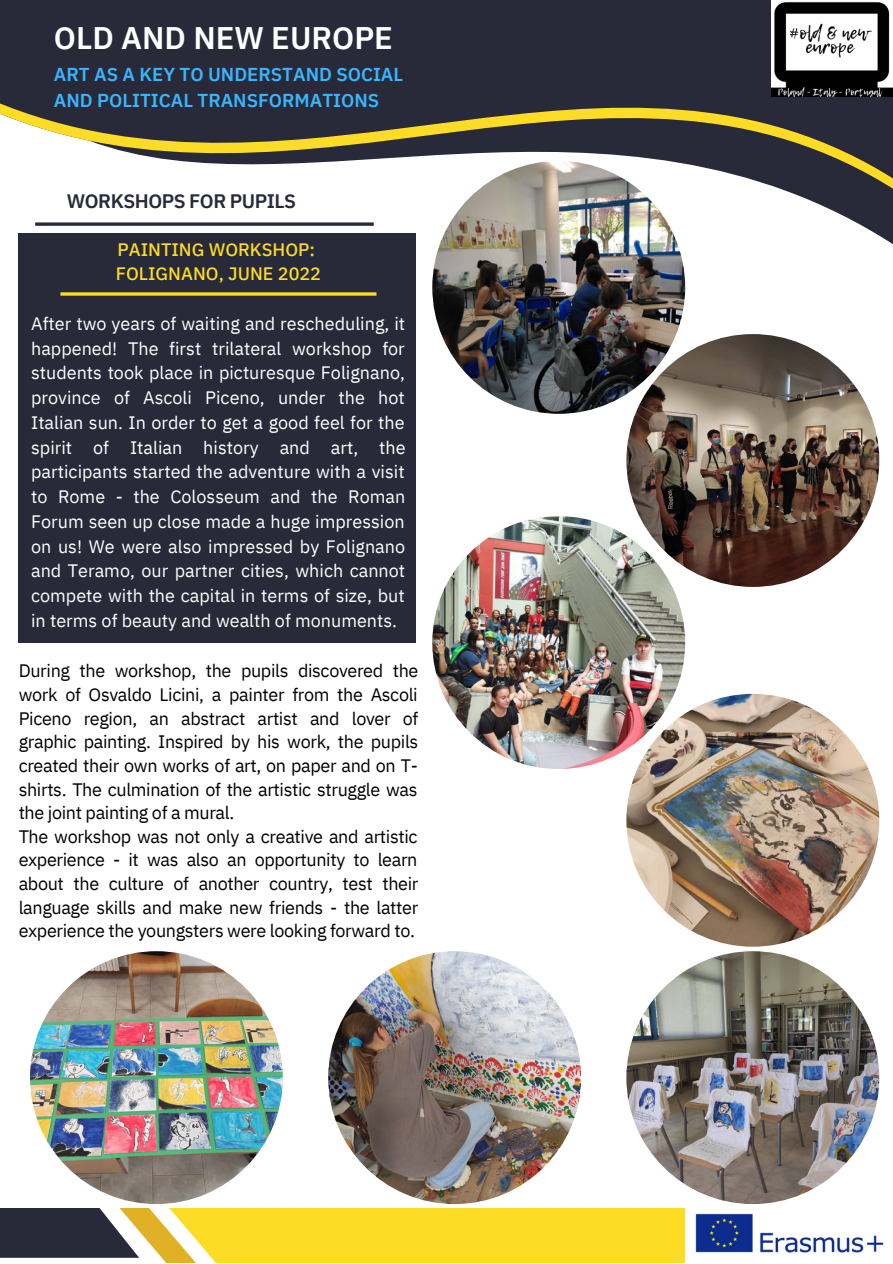
<style>
.page{position:relative;width:893px;height:1264px;background:#fff}
.page>*{position:absolute;margin:0;border:0;box-sizing:border-box;transform-origin:0 0}
.t1{font:600 31.2px "IBM Plex Sans Thai";color:#fff}
.t2{font:600 19.5px "IBM Plex Sans Thai";letter-spacing:-.025em;color:#282939}
.t3{font:600 18.6px/25.3px "IBM Plex Sans Thai";color:#38b6ff}
.t4{font:18px/23.5px "IBM Plex Sans Thai";letter-spacing:-.02em;color:#000}
.t5{font:18px/24.8px "IBM Plex Sans Thai";color:#fff;text-align:justify}
.t6{font:500 18px/24.8px "IBM Plex Sans Thai";color:#fcdc24}
</style>
<div class="page">
<svg style="left:0;top:0;width:892px;height:280px;fill:#282939"></svg>
<svg style="left:0;top:1208px;width:685px;height:54px"></svg>
<img style="left:771px;top:0;width:121px;height:97px">
<img style="left:695px;top:1203px;width:189px;height:50px">
<svg style="left:35px;top:222px;width:339px;height:4px"></svg>
<img style="left:626px;top:951px;width:253px;height:252px;border-radius:50%">
<div style="left:19px;top:234px;width:397px;height:408px;background:#282939"></div>
<svg style="left:60px;top:292px;width:316px;height:4px"></svg>
<img style="left:626px;top:694px;width:253px;height:252px;border-radius:50%">
<img style="left:626px;top:334px;width:253px;height:253px;border-radius:50%">
<img style="left:432px;top:161px;width:253px;height:253px;border-radius:50%">
<img style="left:328px;top:951px;width:253px;height:252px;border-radius:50%">
<img style="left:30px;top:951px;width:253px;height:252px;border-radius:50%">
<img style="left:432px;top:516px;width:253px;height:253px;border-radius:50%">
<h1 class="t1" style="left:54px;top:20px;width:340px">OLD AND NEW EUROPE</h1>
<p class="t3" style="left:54px;top:62px;width:351px">ART AS A KEY TO UNDERSTAND SOCIAL<br>AND POLITICAL TRANSFORMATIONS</p>
<p class="t2" style="left:67px;top:189px;width:230px">WORKSHOPS FOR PUPILS</p>
<p class="t6" style="left:116px;top:237px;width:207px">PAINTING WORKSHOP:<br>FOLIGNANO, JUNE 2022</p>
<p class="t5" style="left:31px;top:311px;width:376px">After two years of waiting and rescheduling, it happened! The first trilateral workshop for students took place in picturesque Folignano, province of Ascoli Piceno, under the hot Italian sun. In order to get a good feel for the spirit of Italian history and art, the participants started the adventure with a visit to Rome - the Colosseum and the Roman Forum seen up close made a huge impression on us! We were also impressed by Folignano and Teramo, our partner cities, which cannot compete with the capital in terms of size, but in terms of beauty and wealth of monuments.</p>
<p class="t4" style="left:19px;top:659px;width:401px">During the workshop, the pupils discovered the work of Osvaldo Licini, a painter from the Ascoli Piceno region, an abstract artist and lover of graphic painting. Inspired by his work, the pupils created their own works of art, on paper and on T&shy;shirts. The culmination of the artistic struggle was the joint painting of a mural.<br>The workshop was not only a creative and artistic experience - it was also an opportunity to learn about the culture of another country, test their language skills and make new friends - the latter experience the youngsters were looking forward to.</p>
</div>
